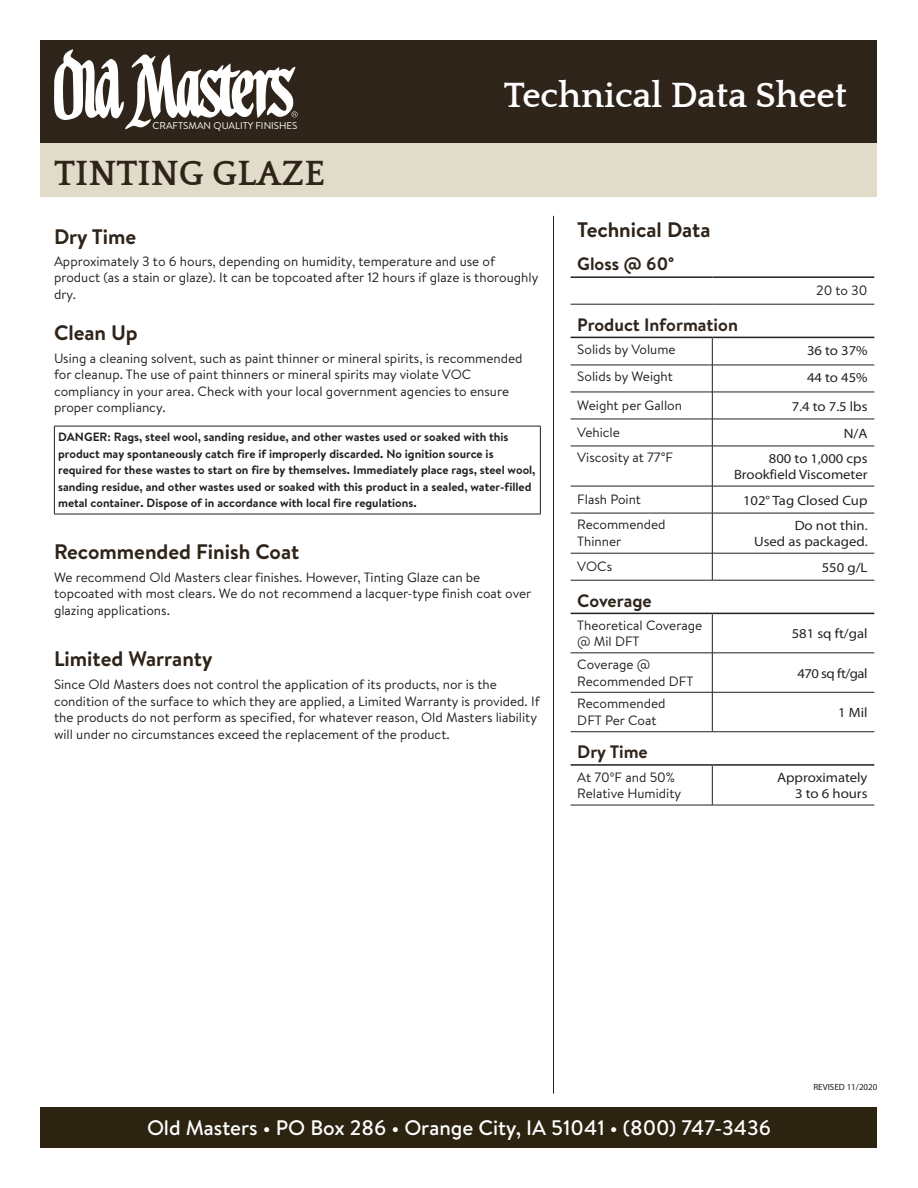
<style>
.page{position:relative;width:918px;height:1188px;background:#fff}
.page>*{position:absolute;margin:0;border:0;box-sizing:border-box;transform-origin:0 0}
.t1{font:700 36px "Quattrocento";color:#fff}
.t2{font:700 36px "Quattrocento";color:#2f241a}
.t3{font:700 21px "Brandon Text";color:#2f241a}
.t4{font:500 21px "Brandon Text";color:#fff}
.t5{font:700 18px "Brandon Text";color:#2f241a}
.t6{font:13.5px/16.5px "Brandon Text";color:#231f20}
.t7{font:semi-expanded 13.5px/16.5px "Myriad Pro";color:#231f20;text-align:right}
.t8{font:semi-expanded 13.5px "Myriad Pro";letter-spacing:-.035em;color:#231f20}
.t9{font:700 12px/16.5px "Brandon Text";color:#231f20}
.t10{font:9.9px "Brandon Text";color:#fff}
.t11{font:9px "Myriad Pro";color:#231f20}
</style>
<div class="page">
<hr style="left:54px;top:426px;width:487px;height:1px;background:#231f20">
<hr style="left:54px;top:426px;width:1px;height:88px;background:#231f20">
<hr style="left:540px;top:426px;width:1px;height:88px;background:#231f20">
<hr style="left:54px;top:514px;width:487px;height:1px;background:#231f20">
<hr style="left:571px;top:276px;width:141px;height:2px;background:#231f20">
<hr style="left:712px;top:276px;width:162px;height:2px;background:#231f20">
<hr style="left:571px;top:304px;width:141px;height:1px;background:#231f20">
<hr style="left:712px;top:304px;width:162px;height:1px;background:#231f20">
<hr style="left:571px;top:337px;width:141px;height:1px;background:#231f20">
<hr style="left:712px;top:337px;width:162px;height:1px;background:#231f20">
<hr style="left:571px;top:365px;width:141px;height:1px;background:#231f20">
<hr style="left:712px;top:365px;width:162px;height:1px;background:#231f20">
<hr style="left:571px;top:392px;width:141px;height:1px;background:#231f20">
<hr style="left:712px;top:392px;width:162px;height:1px;background:#231f20">
<hr style="left:571px;top:419px;width:141px;height:1px;background:#231f20">
<hr style="left:712px;top:419px;width:162px;height:1px;background:#231f20">
<svg style="left:712px;top:338px;width:1px;height:108px"></svg>
<hr style="left:571px;top:446px;width:141px;height:1px;background:#231f20">
<hr style="left:712px;top:446px;width:162px;height:1px;background:#231f20">
<hr style="left:712px;top:446px;width:1px;height:40px;background:#231f20">
<hr style="left:571px;top:486px;width:141px;height:1px;background:#231f20">
<hr style="left:712px;top:486px;width:162px;height:1px;background:#231f20">
<svg style="left:712px;top:486px;width:1px;height:27px"></svg>
<hr style="left:571px;top:513px;width:141px;height:1px;background:#231f20">
<hr style="left:712px;top:513px;width:162px;height:1px;background:#231f20">
<hr style="left:712px;top:513px;width:1px;height:40px;background:#231f20">
<hr style="left:571px;top:553px;width:141px;height:1px;background:#231f20">
<hr style="left:712px;top:553px;width:162px;height:1px;background:#231f20">
<svg style="left:712px;top:553px;width:1px;height:27px"></svg>
<hr style="left:571px;top:580px;width:141px;height:1px;background:#231f20">
<hr style="left:712px;top:580px;width:162px;height:1px;background:#231f20">
<hr style="left:571px;top:613px;width:141px;height:1px;background:#231f20">
<hr style="left:712px;top:613px;width:162px;height:1px;background:#231f20">
<hr style="left:712px;top:614px;width:1px;height:39px;background:#231f20">
<hr style="left:571px;top:653px;width:141px;height:1px;background:#231f20">
<hr style="left:712px;top:653px;width:162px;height:1px;background:#231f20">
<hr style="left:712px;top:653px;width:1px;height:39px;background:#231f20">
<hr style="left:571px;top:692px;width:141px;height:1px;background:#231f20">
<hr style="left:712px;top:692px;width:162px;height:1px;background:#231f20">
<hr style="left:712px;top:692px;width:1px;height:40px;background:#231f20">
<hr style="left:571px;top:731px;width:141px;height:1px;background:#231f20">
<hr style="left:712px;top:731px;width:162px;height:1px;background:#231f20">
<hr style="left:571px;top:764px;width:141px;height:2px;background:#231f20">
<hr style="left:712px;top:764px;width:162px;height:2px;background:#231f20">
<hr style="left:712px;top:766px;width:1px;height:39px;background:#231f20">
<hr style="left:571px;top:805px;width:141px;height:1px;background:#231f20">
<hr style="left:712px;top:805px;width:162px;height:1px;background:#231f20">
<div style="left:40px;top:1107px;width:838px;height:41px;background:#2d2311"></div>
<div style="left:40px;top:143px;width:838px;height:54px;background:#e1dbc9"></div>
<div style="left:40px;top:40px;width:838px;height:103px;background:#2f241a"></div>
<svg style="left:54px;top:49px;width:244px;height:80px"></svg>
<hr style="left:553px;top:216px;width:1px;height:877px;background:#231f20">
<p class="t10" style="left:153px;top:119px;width:146px">CRAFTSMAN QUALITY FINISHES</p>
<p class="t2" style="left:54px;top:155px;width:273px">TINTING GLAZE</p>
<p class="t1" style="left:504px;top:76px;width:345px">Technical Data Sheet</p>
<p class="t3" style="left:54px;top:222px;width:84px">Dry Time</p>
<p class="t6" style="left:54px;top:252px;width:486px">Approximately 3 to 6 hours, depending on humidity, temperature and use of product (as a stain or glaze). It can be topcoated after 12 hours if glaze is thoroughly dry.</p>
<p class="t3" style="left:54px;top:318px;width:85px">Clean Up</p>
<p class="t6" style="left:54px;top:349px;width:470px">Using a cleaning solvent, such as paint thinner or mineral spirits, is recommended for cleanup. The use of paint thinners or mineral spirits may violate VOC compliancy in your area. Check with your local government agencies to ensure proper compliancy.</p>
<p class="t9" style="left:58px;top:429px;width:479px">DANGER: Rags, steel wool, sanding residue, and other wastes used or soaked with this product may spontaneously catch fire if improperly discarded. No ignition source is required for these wastes to start on fire by themselves. Immediately place rags, steel wool, sanding residue, and other wastes used or soaked with this product in a sealed, water-filled metal container. Dispose of in accordance with local fire regulations.</p>
<p class="t3" style="left:54px;top:537px;width:247px">Recommended Finish Coat</p>
<p class="t6" style="left:54px;top:568px;width:479px">We recommend Old Masters clear finishes. However, Tinting Glaze can be topcoated with most clears. We do not recommend a lacquer-type finish coat over glazing applications.</p>
<p class="t3" style="left:54px;top:645px;width:160px">Limited Warranty</p>
<p class="t6" style="left:54px;top:676px;width:487px">Since Old Masters does not control the application of its products, nor is the condition of the surface to which they are applied, a Limited Warranty is provided. If the products do not perform as specified, for whatever reason, Old Masters liability will under no circumstances exceed the replacement of the product.</p>
<p class="t3" style="left:577px;top:216px;width:135px">Technical Data</p>
<p class="t5" style="left:577px;top:252px;width:98px">Gloss @ 60°</p>
<p class="t6" style="left:816px;top:282px;width:53px">20 to 30</p>
<p class="t5" style="left:577px;top:312px;width:162px">Product Information</p>
<p class="t6" style="left:577px;top:341px;width:100px">Solids by Volume</p>
<p class="t7" style="left:807px;top:342px;width:62px">36 to 37%</p>
<p class="t6" style="left:577px;top:368px;width:97px">Solids by Weight</p>
<p class="t7" style="left:807px;top:369px;width:62px">44 to 45%</p>
<p class="t6" style="left:577px;top:397px;width:106px">Weight per Gallon</p>
<p class="t7" style="left:792px;top:397px;width:77px">7.4 to 7.5 lbs</p>
<p class="t6" style="left:577px;top:424px;width:44px">Vehicle</p>
<p class="t7" style="left:844px;top:424px;width:25px">N/A</p>
<p class="t6" style="left:577px;top:449px;width:97px">Viscosity at 77°F</p>
<p class="t7" style="left:734px;top:450px;width:135px">800 to 1,000 cps<br>Brookfield Viscometer</p>
<p class="t6" style="left:577px;top:491px;width:65px">Flash Point</p>
<p class="t7" style="left:743px;top:492px;width:126px">102° Tag Closed Cup</p>
<p class="t6" style="left:577px;top:516px;width:90px">Recommended<br>Thinner</p>
<p class="t7" style="left:795px;top:517px;width:74px">Do not thin.</p>
<p class="t7" style="left:754px;top:533px;width:115px">Used as packaged.</p>
<p class="t6" style="left:577px;top:558px;width:36px">VOCs</p>
<p class="t7" style="left:822px;top:559px;width:47px">550 g/L</p>
<p class="t5" style="left:577px;top:588px;width:76px">Coverage</p>
<p class="t6" style="left:577px;top:616px;width:127px">Theoretical Coverage @ Mil DFT</p>
<p class="t7" style="left:792px;top:625px;width:77px">581 sq ft/gal</p>
<p class="t6" style="left:577px;top:656px;width:118px">Coverage @<br>Recommended DFT</p>
<p class="t8" style="left:797px;top:665px;width:72px">470 sq ft/gal</p>
<p class="t6" style="left:577px;top:695px;width:90px">Recommended<br>DFT Per Coat</p>
<p class="t7" style="left:838px;top:704px;width:31px">1 Mil</p>
<p class="t5" style="left:577px;top:739px;width:72px">Dry Time</p>
<p class="t6" style="left:577px;top:768px;width:105px">At 70ºF and 50%<br>Relative Humidity</p>
<p class="t7" style="left:777px;top:769px;width:92px">Approximately<br>3 to 6 hours</p>
<p class="t11" style="left:813px;top:1082px;width:66px">REVISED 11/2020</p>
<p class="t4" style="left:147px;top:1113px;width:625px">Old Masters • PO Box 286 • Orange City, IA 51041 • (800) 747-3436</p>
</div>
